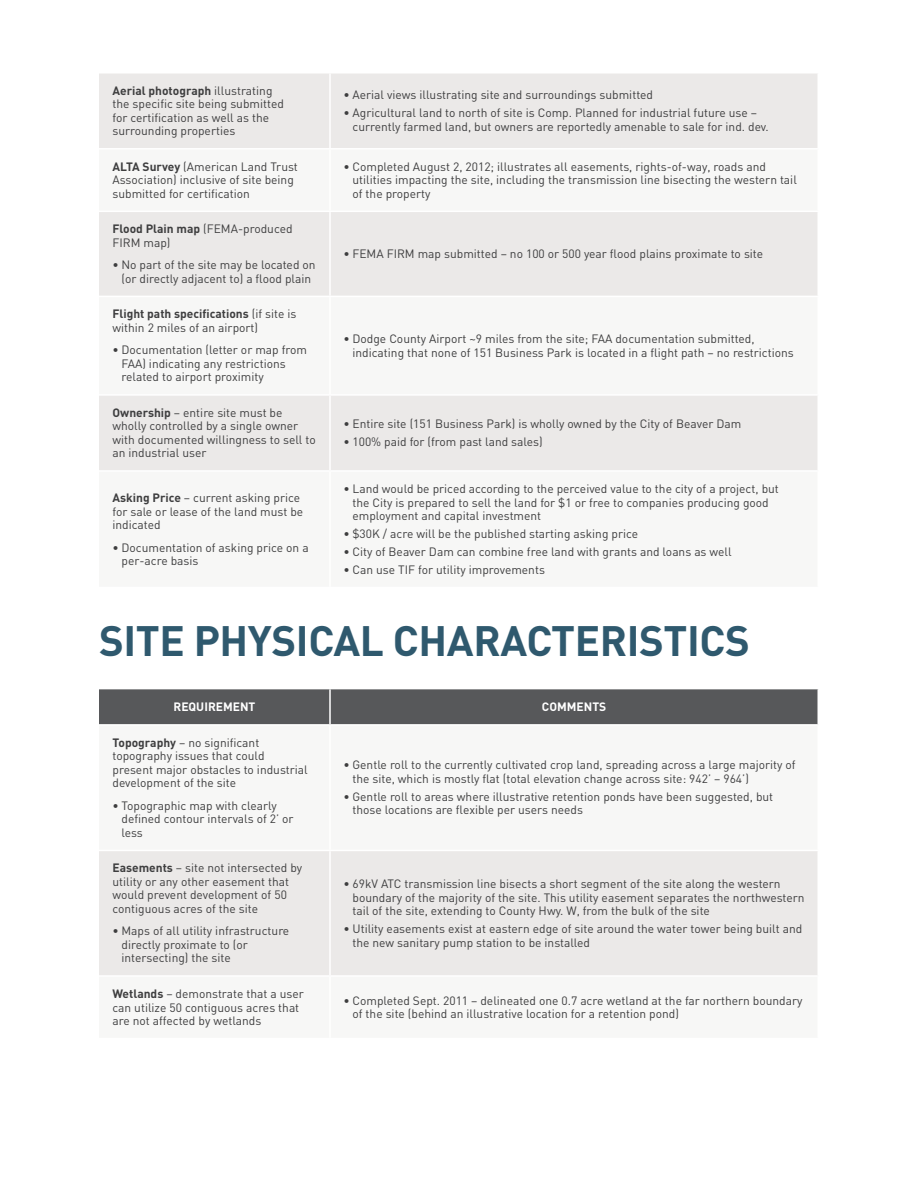
<style>
.page{position:relative;width:918px;height:1188px;background:#fff}
.page>*{position:absolute;margin:0;border:0;box-sizing:border-box;transform-origin:0 0}
.MAIN_Head{font:700 42px "DIN";letter-spacing:-.01em;color:#2f596e}
.TABLE_-_Body{font:12px/13.5px "DIN";color:#3e3e3f}
.TABLE_-_Head{font:700 12px "DIN";color:#fff}
.s1{font-weight:700}
</style>
<div class="page">
<div style="left:99px;top:74px;width:719px;height:74px;background:#ebe9e8"></div>
<svg style="left:99px;top:212px;width:719px;height:258px;fill:#ebe9e8"></svg>
<hr style="left:99px;top:296px;width:231px;height:1px;background:#fff">
<hr style="left:330px;top:296px;width:489px;height:1px;background:#fff">
<hr style="left:99px;top:394px;width:231px;height:2px;background:#fff">
<hr style="left:330px;top:394px;width:489px;height:2px;background:#fff">
<hr style="left:329px;top:73px;width:2px;height:75px;background:#fff">
<hr style="left:329px;top:212px;width:2px;height:84px;background:#fff">
<hr style="left:329px;top:297px;width:2px;height:97px;background:#fff">
<hr style="left:329px;top:396px;width:2px;height:74px;background:#fff">
<div style="left:99px;top:689px;width:719px;height:35px;background:#57585a"></div>
<div style="left:99px;top:851px;width:719px;height:124px;background:#ebe9e8"></div>
<hr style="left:329px;top:689px;width:2px;height:35px;background:#fff">
<hr style="left:329px;top:851px;width:2px;height:124px;background:#fff">
<p class="TABLE_-_Body" style="left:112px;top:83px;width:173px"><span class="s1">Aerial photograph</span> illustrating the specific site being submitted for certification as well as the surrounding properties</p>
<p class="TABLE_-_Body" style="left:344px;top:88px;width:311px">• Aerial views illustrating site and surroundings submitted</p>
<p class="TABLE_-_Body" style="left:352px;top:106px;width:418px;text-indent:-9px">• Agricultural land to north of site is Comp. Planned for industrial future use – currently farmed land, but owners are reportedly amenable to sale for ind. dev.</p>
<p class="TABLE_-_Body" style="left:112px;top:160px;width:187px"><span class="s1">ALTA Survey</span> (American Land Trust<br>Association) inclusive of site being submitted for certification</p>
<p class="TABLE_-_Body" style="left:352px;top:160px;width:446px;text-indent:-9px">• Completed August 2, 2012; illustrates all easements, rights-of-way, roads and utilities impacting the site, including the transmission line bisecting the western tail of the property</p>
<p class="TABLE_-_Body" style="left:112px;top:222px;width:182px"><span class="s1">Flood Plain map</span> (FEMA-produced<br>FIRM map)</p>
<p class="TABLE_-_Body" style="left:112px;top:258px;width:205px;text-align:center">• No part of the site may be located on (or directly adjacent to) a flood plain</p>
<p class="TABLE_-_Body" style="left:344px;top:247px;width:421px">• FEMA FIRM map submitted – no 100 or 500 year flood plains proximate to site</p>
<p class="TABLE_-_Body" style="left:112px;top:307px;width:185px"><span class="s1">Flight path specifications</span> (if site is within 2 miles of an airport)</p>
<p class="TABLE_-_Body" style="left:122px;top:343px;width:187px;text-indent:-9px">• Documentation (letter or map from<br>FAA) indicating any restrictions related to airport proximity</p>
<p class="TABLE_-_Body" style="left:352px;top:332px;width:443px;text-indent:-9px">• Dodge County Airport ~9 miles from the site; FAA documentation submitted, indicating that none of 151 Business Park is located in a flight path – no restrictions</p>
<p class="TABLE_-_Body" style="left:112px;top:406px;width:205px"><span class="s1">Ownership</span> – entire site must be wholly controlled by a single owner with documented willingness to sell to an industrial user</p>
<p class="TABLE_-_Body" style="left:344px;top:417px;width:399px">• Entire site (151 Business Park) is wholly owned by the City of Beaver Dam</p>
<p class="TABLE_-_Body" style="left:344px;top:435px;width:201px">• 100% paid for (from past land sales)</p>
<p class="TABLE_-_Body" style="left:112px;top:491px;width:192px"><span class="s1">Asking Price</span> – current asking price for sale or lease of the land must be indicated</p>
<p class="TABLE_-_Body" style="left:122px;top:540px;width:189px;text-indent:-9px">• Documentation of asking price on a per-acre basis</p>
<p class="TABLE_-_Body" style="left:352px;top:482px;width:428px;text-indent:-9px">• Land would be priced according to the perceived value to the city of a project, but the City is prepared to sell the land for $1 or free to companies producing good employment and capital investment</p>
<p class="TABLE_-_Body" style="left:344px;top:527px;width:296px">• $30K / acre will be the published starting asking price</p>
<p class="TABLE_-_Body" style="left:344px;top:545px;width:390px">• City of Beaver Dam can combine free land with grants and loans as well</p>
<p class="TABLE_-_Body" style="left:344px;top:563px;width:203px">• Can use TIF for utility improvements</p>
<p class="MAIN_Head" style="left:99px;top:613px;width:652px">SITE PHYSICAL CHARACTERISTICS</p>
<p class="TABLE_-_Head" style="left:174px;top:699px;width:83px">REQUIREMENT</p>
<p class="TABLE_-_Head" style="left:542px;top:699px;width:66px">COMMENTS</p>
<p class="TABLE_-_Body" style="left:112px;top:736px;width:197px"><span class="s1">Topography</span> – no significant topography issues that could present major obstacles to industrial development of the site</p>
<p class="TABLE_-_Body" style="left:122px;top:799px;width:174px;text-indent:-9px">• Topographic map with clearly defined contour intervals of 2’ or less</p>
<p class="TABLE_-_Body" style="left:352px;top:758px;width:445px;text-indent:-9px">• Gentle roll to the currently cultivated crop land, spreading across a large majority of the site, which is mostly flat (total elevation change across site: 942’ – 964’)</p>
<p class="TABLE_-_Body" style="left:352px;top:790px;width:422px;text-indent:-9px">• Gentle roll to areas where illustrative retention ponds have been suggested, but those locations are flexible per users needs</p>
<p class="TABLE_-_Body" style="left:112px;top:861px;width:191px"><span class="s1">Easements</span> – site not intersected by utility or any other easement that would prevent development of 50 contiguous acres of the site</p>
<p class="TABLE_-_Body" style="left:122px;top:924px;width:169px;text-indent:-9px">• Maps of all utility infrastructure directly proximate to (or intersecting) the site</p>
<p class="TABLE_-_Body" style="left:352px;top:877px;width:454px;text-indent:-9px">• 69kV ATC transmission line bisects a short segment of the site along the western boundary of the majority of the site. This utility easement separates the northwestern tail of the site, extending to County Hwy. W, from the bulk of the site</p>
<p class="TABLE_-_Body" style="left:352px;top:922px;width:451px;text-indent:-9px">• Utility easements exist at eastern edge of site around the water tower being built and the new sanitary pump station to be installed</p>
<p class="TABLE_-_Body" style="left:112px;top:987px;width:193px"><span class="s1">Wetlands</span> – demonstrate that a user can utilize 50 contiguous acres that are not affected by wetlands</p>
<p class="TABLE_-_Body" style="left:352px;top:993px;width:452px;text-indent:-9px">• Completed Sept. 2011 – delineated one 0.7 acre wetland at the far northern boundary of the site (behind an illustrative location for a retention pond)</p>
</div>
